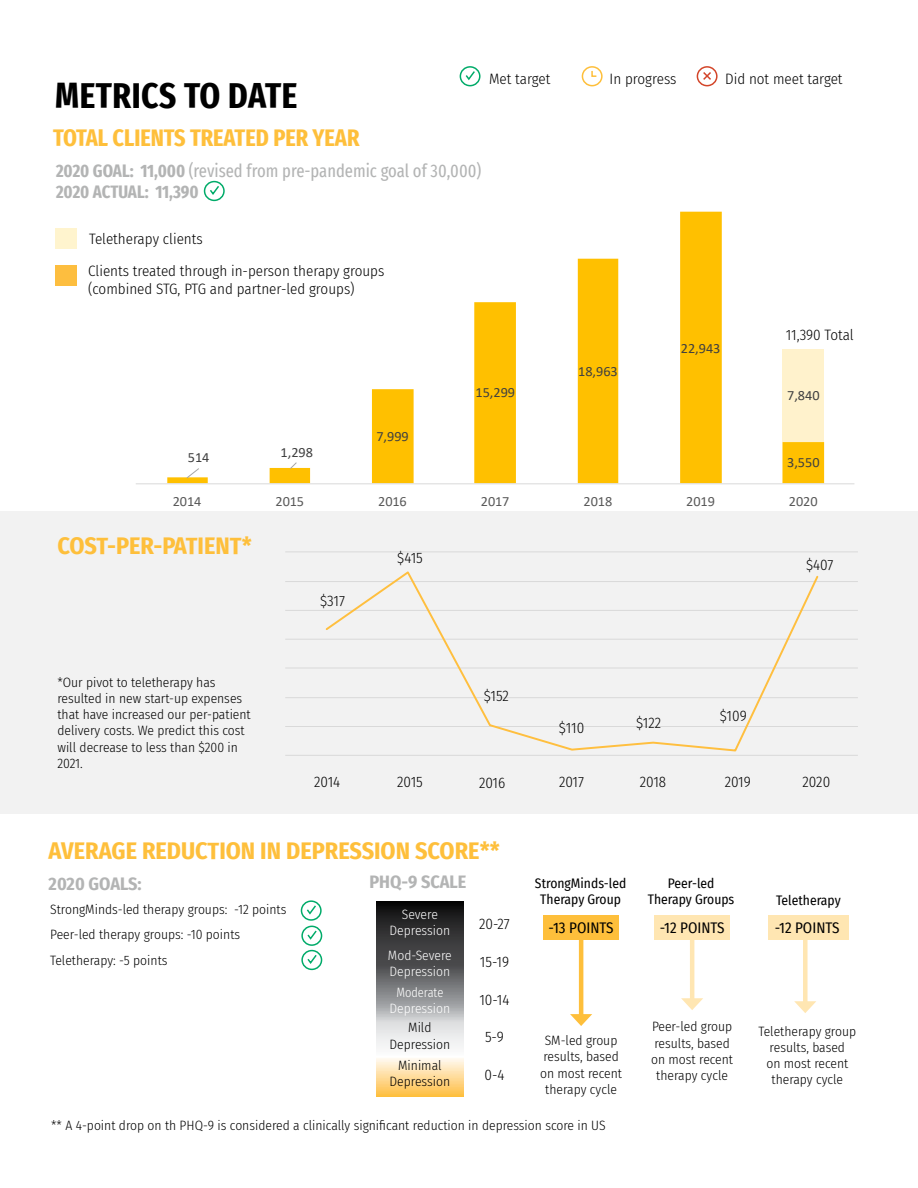
<style>
.page{position:relative;width:918px;height:1188px;background:#fff}
.page>*{position:absolute;margin:0;border:0;box-sizing:border-box;transform-origin:0 0}
.t1{font:700 extra-condensed 36px "Fira Sans";letter-spacing:.015em;color:#000}
.t2{font:700 24px "Fira Sans Condensed";color:#febf3b}
.t3{font:700 extra-condensed 24px "Fira Sans";color:#febf3b}
.t4{font:extra-condensed 18px/21.6px "Fira Sans";color:#b3b4b4}
.t5{font:700 18px "Fira Sans Condensed";color:#b3b4b4}
.t6{font:300 15px/18px "Fira Sans Condensed";color:#000}
.t7{font:15px "Fira Sans Condensed";color:#000}
.t8{font:14.1px "Calibri";color:#404040}
.t9{font:14.1px "Calibri";letter-spacing:-.005em;color:#595959}
.t10{font:300 13.5px/16.2px "Fira Sans Condensed";color:#000;text-align:center}
.t11{font:13.5px/16.2px "Fira Sans Condensed";color:#000;text-align:center}
.t12{font:300 13.5px/16.2px "Fira Sans Condensed";color:#fff;text-align:center}
.t13{font:300 extra-condensed 13.5px "Fira Sans";color:#fff}
.s1{font-weight:700}
</style>
<div class="page">
<div style="left:0;top:512px;width:918px;height:302px;background:#f1f1f1"></div>
<hr style="left:285px;top:784px;width:573px;height:1px;background:#d9d9d9">
<hr style="left:285px;top:755px;width:573px;height:1px;background:#d9d9d9">
<hr style="left:285px;top:726px;width:573px;height:1px;background:#d9d9d9">
<hr style="left:285px;top:697px;width:573px;height:1px;background:#d9d9d9">
<hr style="left:285px;top:668px;width:573px;height:1px;background:#d9d9d9">
<hr style="left:285px;top:639px;width:573px;height:1px;background:#d9d9d9">
<hr style="left:285px;top:610px;width:573px;height:1px;background:#d9d9d9">
<hr style="left:285px;top:581px;width:573px;height:1px;background:#d9d9d9">
<hr style="left:285px;top:552px;width:573px;height:1px;background:#d9d9d9">
<svg style="left:324px;top:571px;width:496px;height:181px"></svg>
<div style="left:544px;top:915px;width:75px;height:25px;background:#febf3b"></div>
<div style="left:655px;top:915px;width:75px;height:25px;background:#ffe6b2"></div>
<svg style="left:377px;top:902px;width:86px;height:194px;background:#968f84"></svg>
<hr style="left:579px;top:935px;width:4px;height:83px;background:#febf3b">
<svg style="left:570px;top:1014px;width:22px;height:12px"></svg>
<hr style="left:690px;top:935px;width:4px;height:67px;background:#ffe6b2">
<svg style="left:681px;top:998px;width:22px;height:12px"></svg>
<div style="left:582px;top:66px;width:21px;height:20px;border:2px solid #febf3b;border-radius:50%"></div>
<svg style="left:591px;top:69px;width:7px;height:8px"></svg>
<div style="left:697px;top:66px;width:21px;height:20px;border:2px solid #d34529;border-radius:50%"></div>
<svg style="left:703px;top:72px;width:8px;height:8px"></svg>
<div style="left:460px;top:66px;width:21px;height:20px;border:2px solid #00ab69;border-radius:50%"></div>
<svg style="left:464px;top:69px;width:12px;height:13px"></svg>
<div style="left:301px;top:950px;width:21px;height:20px;border:2px solid #00ab69;border-radius:50%"></div>
<svg style="left:306px;top:953px;width:12px;height:11px"></svg>
<div style="left:55px;top:265px;width:22px;height:20px;background:#fdbe3f"></div>
<div style="left:55px;top:229px;width:22px;height:20px;background:#fff4ce"></div>
<div style="left:803px;top:938px;width:5px;height:67px;background:#ffe6b2"></div>
<svg style="left:794px;top:1001px;width:22px;height:12px"></svg>
<div style="left:768px;top:915px;width:81px;height:25px;background:#ffe6b2"></div>
<div style="left:301px;top:926px;width:21px;height:20px;border:2px solid #00ab69;border-radius:50%"></div>
<svg style="left:306px;top:929px;width:12px;height:11px"></svg>
<div style="left:301px;top:900px;width:21px;height:21px;border:2px solid #00ab69;border-radius:50%"></div>
<svg style="left:305px;top:904px;width:13px;height:11px"></svg>
<div style="left:204px;top:181px;width:21px;height:20px;border:2px solid #00ab69;border-radius:50%"></div>
<svg style="left:208px;top:184px;width:13px;height:11px"></svg>
<svg style="left:167px;top:212px;width:657px;height:271px"></svg>
<div style="left:782px;top:349px;width:42px;height:93px;background:#fff2cc"></div>
<hr style="left:136px;top:483px;width:718px;height:1px;background:#d9d9d9">
<svg style="left:186px;top:467px;width:14px;height:12px"></svg>
<svg style="left:289px;top:461px;width:9px;height:9px"></svg>
<h1 class="t1" style="left:55px;top:66px;width:244px">METRICS TO DATE</h1>
<h2 class="t3" style="left:53px;top:117px;width:308px">TOTAL CLIENTS TREATED PER YEAR</h2>
<h3 class="t4" style="left:56px;top:159px;width:427px"><span class="s1">2020 GOAL: 11,000</span> (revised from pre-pandemic goal of 30,000)<br><span class="s1">2020 ACTUAL: 11,390</span></h3>
<p class="t6" style="left:489px;top:70px;width:63px">Met target</p>
<p class="t6" style="left:610px;top:70px;width:68px">In progress</p>
<p class="t6" style="left:725px;top:70px;width:119px">Did not meet target</p>
<p class="t6" style="left:89px;top:230px;width:115px">Teletherapy clients</p>
<p class="t6" style="left:88px;top:261px;width:298px">Clients treated through in-person therapy groups (combined STG, PTG and partner-led groups)</p>
<p class="t8" style="left:578px;top:362px;width:41px">18,963</p>
<p class="t8" style="left:681px;top:338px;width:41px">22,943</p>
<p class="t6" style="left:786px;top:325px;width:69px">11,390 Total</p>
<p class="t8" style="left:188px;top:448px;width:23px">514</p>
<p class="t8" style="left:281px;top:443px;width:34px">1,298</p>
<p class="t8" style="left:376px;top:426px;width:34px">7,999</p>
<p class="t8" style="left:476px;top:383px;width:41px">15,299</p>
<p class="t8" style="left:787px;top:385px;width:34px">7,840</p>
<p class="t8" style="left:787px;top:452px;width:34px">3,550</p>
<p class="t9" style="left:173px;top:491px;width:30px">2014</p>
<p class="t9" style="left:276px;top:491px;width:30px">2015</p>
<p class="t9" style="left:378px;top:491px;width:30px">2016</p>
<p class="t9" style="left:481px;top:491px;width:30px">2017</p>
<p class="t9" style="left:584px;top:491px;width:30px">2018</p>
<p class="t9" style="left:686px;top:491px;width:30px">2019</p>
<p class="t9" style="left:789px;top:491px;width:30px">2020</p>
<h2 class="t2" style="left:57px;top:526px;width:196px">COST-PER-PATIENT*</h2>
<p class="t10" style="left:57px;top:674px;width:195px;text-align:left">*Our pivot to teletherapy has resulted in new start-up expenses that have increased our per-patient delivery costs. We predict this cost will decrease to less than $200 in<br>2021.</p>
<p class="t6" style="left:320px;top:592px;width:26px">$317</p>
<p class="t6" style="left:397px;top:548px;width:27px">$415</p>
<p class="t6" style="left:806px;top:556px;width:29px">$407</p>
<p class="t6" style="left:484px;top:687px;width:27px">$152</p>
<p class="t6" style="left:559px;top:719px;width:27px">$110</p>
<p class="t6" style="left:636px;top:714px;width:27px">$122</p>
<p class="t6" style="left:720px;top:706px;width:28px">$109</p>
<p class="t6" style="left:314px;top:773px;width:28px">2014</p>
<p class="t6" style="left:397px;top:773px;width:27px">2015</p>
<p class="t6" style="left:479px;top:773px;width:28px">2016</p>
<p class="t6" style="left:559px;top:773px;width:27px">2017</p>
<p class="t6" style="left:640px;top:773px;width:28px">2018</p>
<p class="t6" style="left:725px;top:773px;width:28px">2019</p>
<p class="t6" style="left:803px;top:773px;width:29px">2020</p>
<h2 class="t2" style="left:49px;top:831px;width:453px">AVERAGE REDUCTION IN DEPRESSION SCORE**</h2>
<h3 class="t5" style="left:49px;top:868px;width:95px">2020 GOALS:</h3>
<h3 class="t5" style="left:369px;top:867px;width:99px">PHQ-9 SCALE</h3>
<p class="t10" style="left:50px;top:896px;width:238px;line-height:25.5px;text-align:left">StrongMinds-led therapy groups: -12 points<br>Peer-led therapy groups: -10 points<br>Teletherapy: -5 points</p>
<p class="t12" style="left:390px;top:906px;width:62px">Severe<br>Depression</p>
<p class="t12" style="left:388px;top:947px;width:65px;text-align:left">Mod-Severe<br>Depression</p>
<p class="t13" style="left:396px;top:982px;width:48px">Moderate</p>
<p class="t12" style="left:390px;top:1000px;width:62px">Depression</p>
<p class="t10" style="left:390px;top:1020px;width:62px">Mild<br>Depression</p>
<p class="t10" style="left:390px;top:1057px;width:62px">Minimal<br>Depression</p>
<p class="t11" style="left:535px;top:875px;width:93px">StrongMinds-led<br>Therapy Group</p>
<p class="t11" style="left:648px;top:875px;width:88px">Peer-led<br>Therapy Groups</p>
<p class="t6" style="left:479px;top:915px;width:32px">20-27</p>
<p class="t7" style="left:549px;top:916px;width:67px">-13 POINTS</p>
<p class="t7" style="left:660px;top:916px;width:66px">-12 POINTS</p>
<p class="t6" style="left:480px;top:953px;width:31px">15-19</p>
<p class="t6" style="left:479px;top:990px;width:32px">10-14</p>
<p class="t6" style="left:485px;top:1028px;width:20px">5-9</p>
<p class="t6" style="left:485px;top:1065px;width:21px">0-4</p>
<p class="t10" style="left:651px;top:1019px;width:83px">Peer-led group results, based on most recent therapy cycle</p>
<p class="t10" style="left:540px;top:1032px;width:83px">SM-led group results, based on most recent therapy cycle</p>
<p class="t10" style="left:51px;top:1117px;width:556px">** A 4-point drop on th PHQ-9 is considered a clinically significant reduction in depression score in US</p>
<p class="t11" style="left:776px;top:892px;width:66px">Teletherapy</p>
<p class="t7" style="left:775px;top:916px;width:66px">-12 POINTS</p>
<p class="t10" style="left:758px;top:1023px;width:99px">Teletherapy group results, based<br>on most recent therapy cycle</p>
</div>
